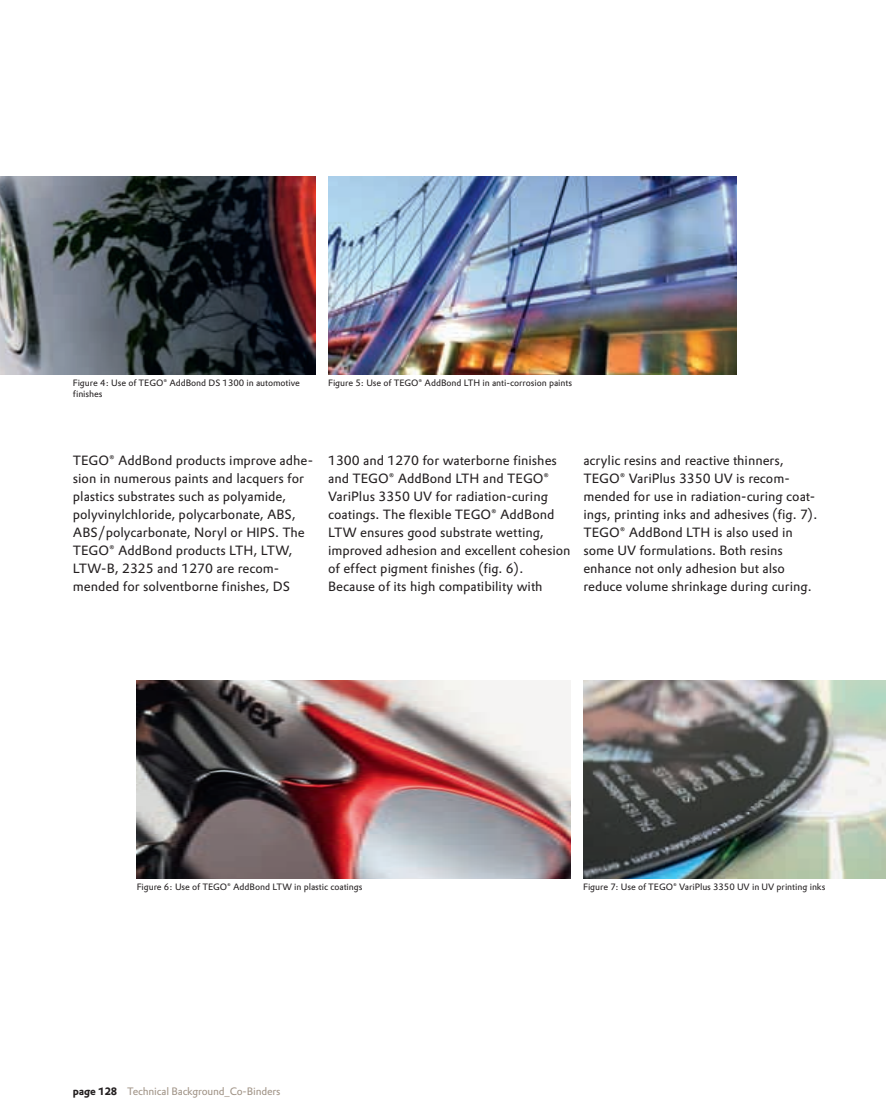
<style>
.page{position:relative;width:886px;height:1120px;background:#fff}
.page>*{position:absolute;margin:0;border:0;box-sizing:border-box;transform-origin:0 0}
.t1{font:13.2px/18px "Evonik Prokyon";color:#231f20}
.t2{font:10.5px "Evonik Prokyon";letter-spacing:-.015em;color:#a09386}
.t3{font:9px/11.2px "Evonik Prokyon";letter-spacing:-.005em;color:#231f20}
.s1{font-weight:700;color:#231f20}
</style>
<div class="page">
<img style="left:0;top:176px;width:315px;height:198px">
<img style="left:137px;top:680px;width:433px;height:198px">
<img style="left:583px;top:680px;width:302px;height:198px">
<img style="left:328px;top:176px;width:408px;height:198px">
<p class="t3" style="left:73px;top:378px;width:228px">Figure 4: Use of TEGO® AddBond DS 1300 in automotive finishes</p>
<p class="t3" style="left:328px;top:378px;width:245px">Figure 5: Use of TEGO® AddBond LTH in anti-corrosion paints</p>
<p class="t1" style="left:73px;top:452px;width:242px">TEGO® AddBond products improve adhe&shy;sion in numerous paints and lacquers for plastics substrates such as polyamide, polyvinylchloride, polycarbonate, ABS, ABS/polycarbonate, Noryl or HIPS. The TEGO® AddBond products LTH, LTW, LTW-B, 2325 and 1270 are recom&shy;mended for solventborne finishes, DS</p>
<p class="t1" style="left:328px;top:452px;width:244px">1300 and 1270 for waterborne finishes and TEGO® AddBond LTH and TEGO® VariPlus 3350 UV for radiation-curing coatings. The flexible TEGO® AddBond LTW ensures good substrate wetting, improved adhesion and excellent cohesion of effect pigment finishes (fig. 6).<br>Because of its high compatibility with</p>
<p class="t1" style="left:583px;top:452px;width:235px">acrylic resins and reactive thinners, TEGO® VariPlus 3350 UV is recom&shy;mended for use in radiation-curing coat&shy;ings, printing inks and adhesives (fig. 7).<br>TEGO® AddBond LTH is also used in some UV formulations. Both resins enhance not only adhesion but also reduce volume shrinkage during curing.</p>
<p class="t3" style="left:137px;top:882px;width:227px">Figure 6: Use of TEGO® AddBond LTW in plastic coatings</p>
<p class="t3" style="left:583px;top:882px;width:244px">Figure 7: Use of TEGO® VariPlus 3350 UV in UV printing inks</p>
<p class="t2" style="left:73px;top:1086px;width:209px"><span class="s1">page 128</span> Technical Background_Co-Binders</p>
</div>
